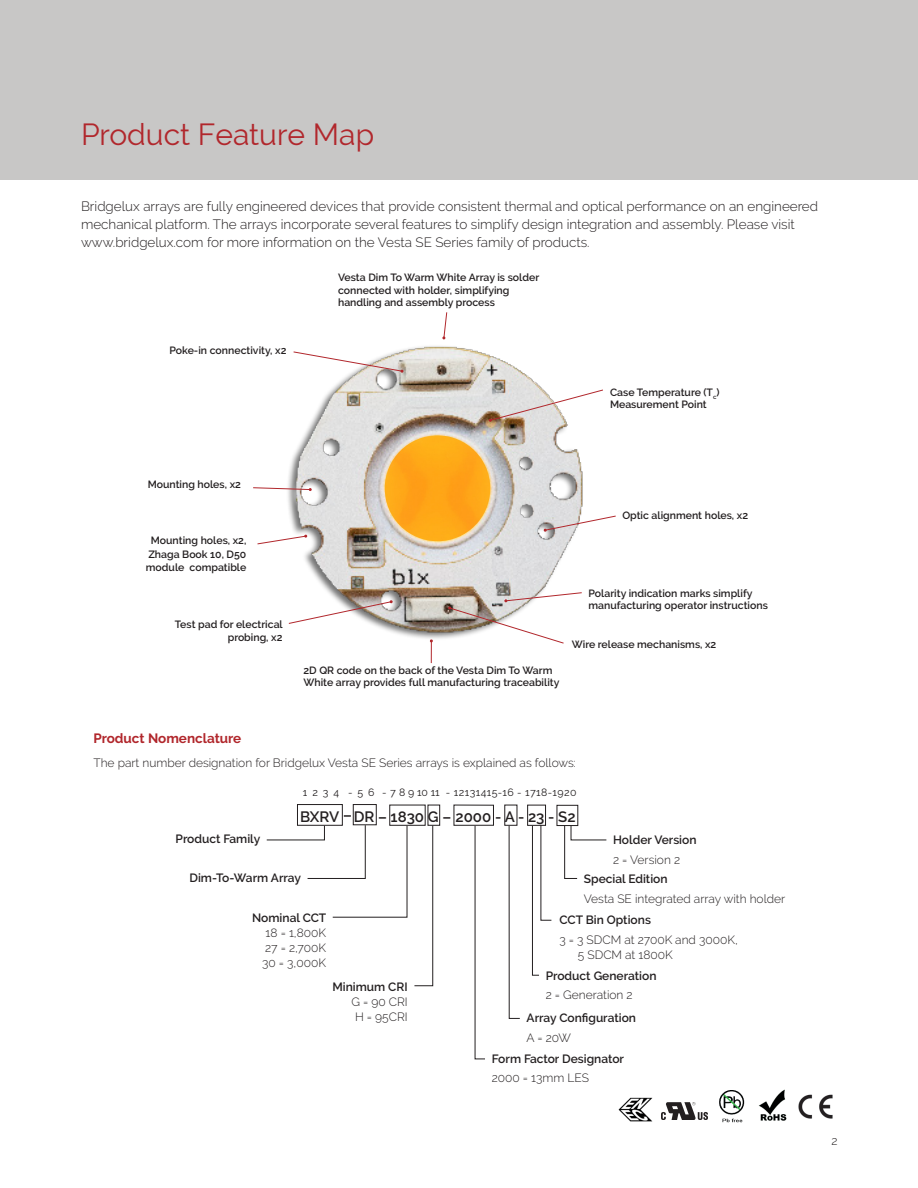
<style>
.page{position:relative;width:918px;height:1188px;background:#fff}
.page>*{position:absolute;margin:0;border:0;box-sizing:border-box;transform-origin:0 0}
.section_header{font:30px "Raleway";color:#b1272c}
.main_text_block{font:600 15px "Raleway";color:#231f20}
.main_text_block-2{font:300 13.5px/18px "Raleway";color:#231f20}
.main_text_block-3{font:700 13.5px "Raleway";color:#b1272c}
.main_text_block-4{font:300 12px "Raleway";color:#231f20}
.main_text_block-5{font:600 12px "Raleway";color:#231f20}
.main_text_block-6{font:600 10.5px/12.8px "Raleway";color:#231f20}
.main_text_block-7{font:10.5px "Raleway";letter-spacing:.04em;color:#231f20}
</style>
<div class="page">
<div style="left:0;top:0;width:918px;height:180px;background:#c8c7c6"></div>
<img style="left:288px;top:339px;width:295px;height:325px">
<svg style="left:442px;top:312px;width:6px;height:27px"></svg>
<svg style="left:253px;top:487px;width:59px;height:4px"></svg>
<svg style="left:489px;top:389px;width:114px;height:33px"></svg>
<svg style="left:293px;top:351px;width:111px;height:22px"></svg>
<img style="left:448px;top:592px;width:135px;height:52px">
<svg style="left:544px;top:515px;width:72px;height:17px"></svg>
<svg style="left:430px;top:639px;width:3px;height:24px"></svg>
<svg style="left:288px;top:600px;width:105px;height:24px"></svg>
<svg style="left:257px;top:535px;width:50px;height:10px"></svg>
<svg style="left:414px;top:825px;width:19px;height:161px"></svg>
<svg style="left:474px;top:826px;width:11px;height:234px"></svg>
<svg style="left:508px;top:825px;width:12px;height:194px"></svg>
<div style="left:297px;top:804px;width:46px;height:22px;border:1px solid #231f20"></div>
<div style="left:389px;top:805px;width:37px;height:21px;border:1px solid #231f20"></div>
<div style="left:557px;top:805px;width:21px;height:21px;border:1px solid #231f20"></div>
<div style="left:454px;top:805px;width:40px;height:21px;border:1px solid #231f20"></div>
<div style="left:428px;top:805px;width:12px;height:21px;border:1px solid #231f20"></div>
<div style="left:504px;top:805px;width:13px;height:21px;border:1px solid #231f20"></div>
<div style="left:353px;top:804px;width:24px;height:21px;border:1px solid #231f20"></div>
<svg style="left:266px;top:824px;width:142px;height:94px"></svg>
<svg style="left:344px;top:815px;width:7px;height:2px"></svg>
<div style="left:527px;top:805px;width:19px;height:21px;border:1px solid #231f20"></div>
<svg style="left:564px;top:825px;width:43px;height:54px"></svg>
<svg style="left:532px;top:824px;width:20px;height:152px"></svg>
<img style="left:385px;top:435px;width:105px;height:106px;border-radius:53px">
<img style="left:758px;top:1089px;width:29px;height:32px">
<img style="left:720px;top:1090px;width:25px;height:33px">
<img style="left:661px;top:1102px;width:46px;height:18px">
<img style="left:618px;top:1097px;width:35px;height:25px">
<img style="left:798px;top:1094px;width:35px;height:25px">
<p class="section_header" style="left:81px;top:117px;width:295px">Product Feature Map</p>
<p class="main_text_block-2" style="left:81px;top:197px;width:739px">Bridgelux arrays are fully engineered devices that provide consistent thermal and optical performance on an engineered mechanical platform. The arrays incorporate several features to simplify design integration and assembly. Please visit www.bridgelux.com for more information on the Vesta SE Series family of products.</p>
<p class="main_text_block-6" style="left:169px;top:344px;width:118px">Poke-in connectivity, x2</p>
<p class="main_text_block-6" style="left:338px;top:271px;width:203px">Vesta Dim To Warm White Array is solder connected with holder, simplifying handling and assembly process</p>
<p class="main_text_block-6" style="left:610px;top:385px;width:111px">Case Temperature (T<sub>c</sub>)<br>Measurement Point</p>
<p class="main_text_block-6" style="left:148px;top:478px;width:95px">Mounting holes, x2</p>
<p class="main_text_block-6" style="left:151px;top:534px;width:97px">Mounting holes, x2,</p>
<p class="main_text_block-6" style="left:146px;top:548px;width:102px">Zhaga Book 10, D50 module compatible</p>
<p class="main_text_block-6" style="left:175px;top:618px;width:109px;text-align:right">Test pad for electrical probing, x2</p>
<p class="main_text_block-6" style="left:622px;top:509px;width:127px">Optic alignment holes, x2</p>
<p class="main_text_block-6" style="left:303px;top:664px;width:258px">2D QR code on the back of the Vesta Dim To Warm<br>White array provides full manufacturing traceability</p>
<p class="main_text_block-6" style="left:589px;top:587px;width:165px">Polarity indication marks simplify</p>
<p class="main_text_block-6" style="left:589px;top:599px;width:181px">manufacturing operator instructions</p>
<p class="main_text_block-6" style="left:572px;top:638px;width:146px">Wire release mechanisms, x2</p>
<p class="main_text_block-3" style="left:93px;top:731px;width:149px">Product Nomenclature</p>
<p class="main_text_block-4" style="left:93px;top:756px;width:484px">The part number designation for Bridgelux Vesta SE Series arrays is explained as follows:</p>
<p class="main_text_block-7" style="left:303px;top:787px;width:275px">1 2 3 4 - 5 6 - 7 8 9 10 11 - 12131415-16 - 1718-1920</p>
<p class="main_text_block-5" style="left:176px;top:831px;width:86px">Product Family</p>
<p class="main_text_block" style="left:300px;top:808px;width:277px">BXRV DR – 1830 G – 2000 - A - 23 - S2</p>
<p class="main_text_block-5" style="left:613px;top:833px;width:85px">Holder Version</p>
<p class="main_text_block-4" style="left:613px;top:853px;width:69px">2 = Version 2</p>
<p class="main_text_block-5" style="left:189px;top:871px;width:113px">Dim-To-Warm Array</p>
<p class="main_text_block-5" style="left:584px;top:872px;width:85px">Special Edition</p>
<p class="main_text_block-4" style="left:584px;top:892px;width:203px">Vesta SE integrated array with holder</p>
<p class="main_text_block-5" style="left:252px;top:911px;width:76px">Nominal CCT</p>
<p class="main_text_block-4" style="left:266px;top:925px;width:62px">18 = 1,800K</p>
<p class="main_text_block-4" style="left:265px;top:940px;width:63px">27 = 2,700K</p>
<p class="main_text_block-4" style="left:262px;top:955px;width:65px">30 = 3,000K</p>
<p class="main_text_block-5" style="left:559px;top:913px;width:93px">CCT Bin Options</p>
<p class="main_text_block-4" style="left:559px;top:933px;width:180px">3 = 3 SDCM at 2700K and 3000K,</p>
<p class="main_text_block-4" style="left:578px;top:948px;width:96px">5 SDCM at 1800K</p>
<p class="main_text_block-5" style="left:546px;top:969px;width:112px">Product Generation</p>
<p class="main_text_block-4" style="left:546px;top:988px;width:88px">2 = Generation 2</p>
<p class="main_text_block-5" style="left:332px;top:980px;width:77px">Minimum CRI</p>
<p class="main_text_block-4" style="left:351px;top:995px;width:58px">G = 90 CRI</p>
<p class="main_text_block-4" style="left:355px;top:1010px;width:54px">H = 95CRI</p>
<p class="main_text_block-5" style="left:527px;top:1011px;width:111px">Array Configuration</p>
<p class="main_text_block-4" style="left:527px;top:1030px;width:46px">A = 20W</p>
<p class="main_text_block-5" style="left:492px;top:1052px;width:134px">Form Factor Designator</p>
<p class="main_text_block-4" style="left:492px;top:1071px;width:99px">2000 = 13mm LES</p>
<p class="main_text_block-4" style="left:831px;top:1134px;width:8px">2</p>
</div>
